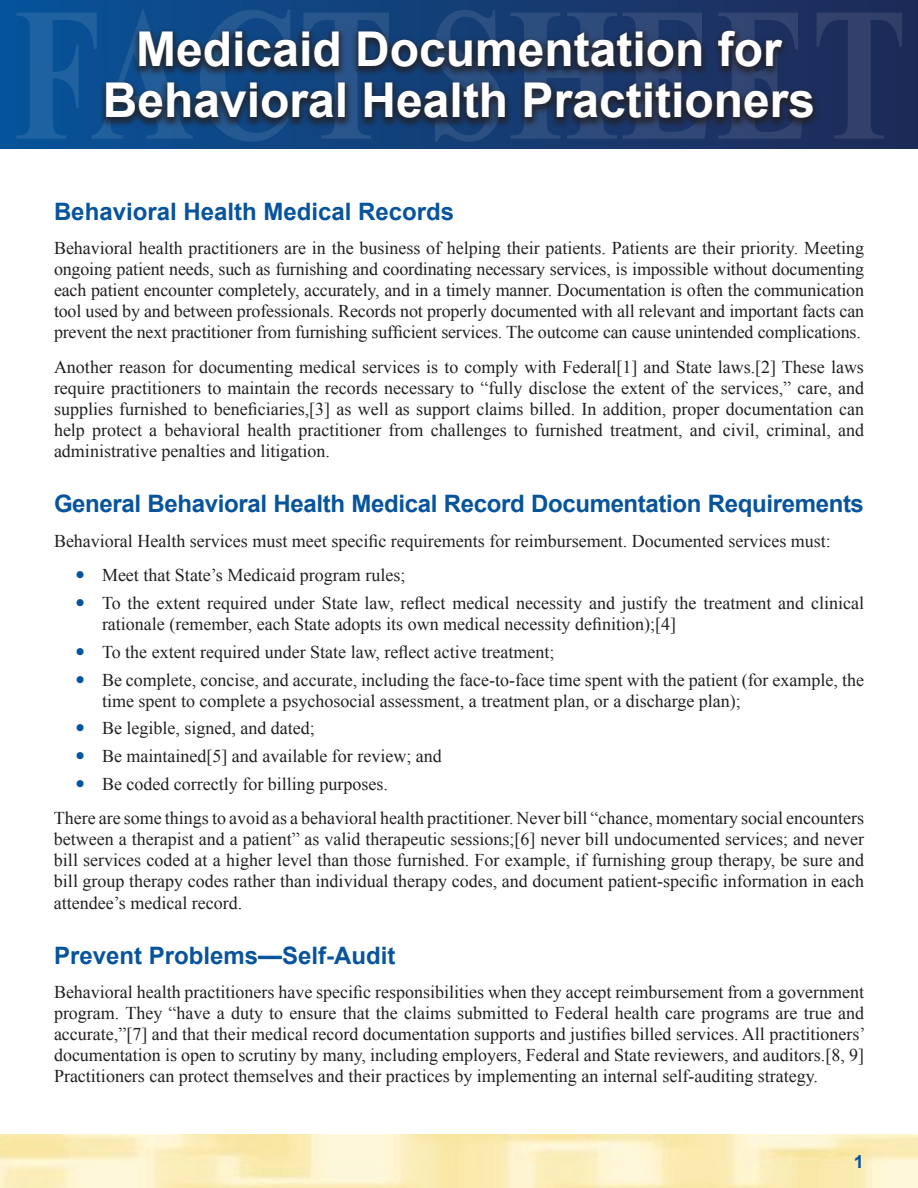
<style>
.page{position:relative;width:918px;height:1188px;background:#fff}
.page>*{position:absolute;margin:0;border:0;box-sizing:border-box;transform-origin:0 0}
.t1{font:700 190.5px "Times New Roman";color:#fff;scale:.76 1}
.t2{font:700 48px/51px "Arial";color:#fff;text-align:center}
.t3{font:700 24px "Arial";letter-spacing:-.015em;color:#07549c}
.t4{font:18px/21px "Times New Roman";color:#231f20;text-align:justify}
.t5{font:700 18px "Arial";color:#07549c}
.s1{font-size:28.5px;color:#07549c}
</style>
<div class="page">
<div style="left:0;top:0;width:918px;height:148px;background:linear-gradient(to right,#085398,#202a56)"></div>
<div style="left:99px;top:27px;width:721px;height:102px;background:#231f20;opacity:.75"></div>
<h1 class="t1" style="left:13px;top:-57px;width:1178px">FACT SHEET</h1>
<h1 class="t2" style="left:103px;top:25px;width:714px">Medicaid Documentation for<br>Behavioral Health Practitioners</h1>
<h2 class="t3" style="left:54px;top:196px;width:402px">Behavioral Health Medical Records</h2>
<p class="t4" style="left:54px;top:238px;width:812px">Behavioral health practitioners are in the business of helping their patients. Patients are their priority. Meeting ongoing patient needs, such as furnishing and coordinating necessary services, is impossible without documenting each patient encounter completely, accurately, and in a timely manner. Documentation is often the communication tool used by and between professionals. Records not properly documented with all relevant and important facts can prevent the next practitioner from furnishing sufficient services. The outcome can cause unintended complications.</p>
<p class="t4" style="left:54px;top:356px;width:812px">Another reason for documenting medical services is to comply with Federal[1] and State laws.[2] These laws require practitioners to maintain the records necessary to “fully disclose the extent of the services,” care, and supplies furnished to beneficiaries,[3] as well as support claims billed. In addition, proper documentation can help protect a behavioral health practitioner from challenges to furnished treatment, and civil, criminal, and administrative penalties and litigation.</p>
<h2 class="t3" style="left:54px;top:488px;width:812px">General Behavioral Health Medical Record Documentation Requirements</h2>
<p class="t4" style="left:54px;top:530px;width:778px">Behavioral Health services must meet specific requirements for reimbursement. Documented services must:</p>
<p class="t4" style="left:75px;top:565px;width:332px"><span class="s1">•</span> Meet that State’s Medicaid program rules;</p>
<p class="t4" style="left:102px;top:592px;width:764px;text-indent:-27px"><span class="s1">•</span> To the extent required under State law, reflect medical necessity and justify the treatment and clinical rationale (remember, each State adopts its own medical necessity definition);[4]</p>
<p class="t4" style="left:75px;top:641px;width:481px"><span class="s1">•</span> To the extent required under State law, reflect active treatment;</p>
<p class="t4" style="left:102px;top:669px;width:764px;text-indent:-27px"><span class="s1">•</span> Be complete, concise, and accurate, including the face-to-face time spent with the patient (for example, the time spent to complete a psychosocial assessment, a treatment plan, or a discharge plan);</p>
<p class="t4" style="left:75px;top:718px;width:241px"><span class="s1">•</span> Be legible, signed, and dated;</p>
<p class="t4" style="left:75px;top:745px;width:368px"><span class="s1">•</span> Be maintained[5] and available for review; and</p>
<p class="t4" style="left:75px;top:773px;width:314px"><span class="s1">•</span> Be coded correctly for billing purposes.</p>
<p class="t4" style="left:54px;top:808px;width:812px">There are some things to avoid as a behavioral health practitioner. Never bill “chance, momentary social encounters between a therapist and a patient” as valid therapeutic sessions;[6] never bill undocumented services; and never bill services coded at a higher level than those furnished. For example, if furnishing group therapy, be sure and bill group therapy codes rather than individual therapy codes, and document patient-specific information in each attendee’s medical record.</p>
<h2 class="t3" style="left:54px;top:940px;width:343px">Prevent Problems—Self-Audit</h2>
<p class="t4" style="left:54px;top:982px;width:813px">Behavioral health practitioners have specific responsibilities when they accept reimbursement from a government program. They “have a duty to ensure that the claims submitted to Federal health care programs are true and accurate,”[7] and that their medical record documentation supports and justifies billed services. All practitioners’ documentation is open to scrutiny by many, including employers, Federal and State reviewers, and auditors.[8, 9] Practitioners can protect themselves and their practices by implementing an internal self-auditing strategy.</p>
<p class="t5" style="left:854px;top:1149px;width:12px">1</p>
</div>
